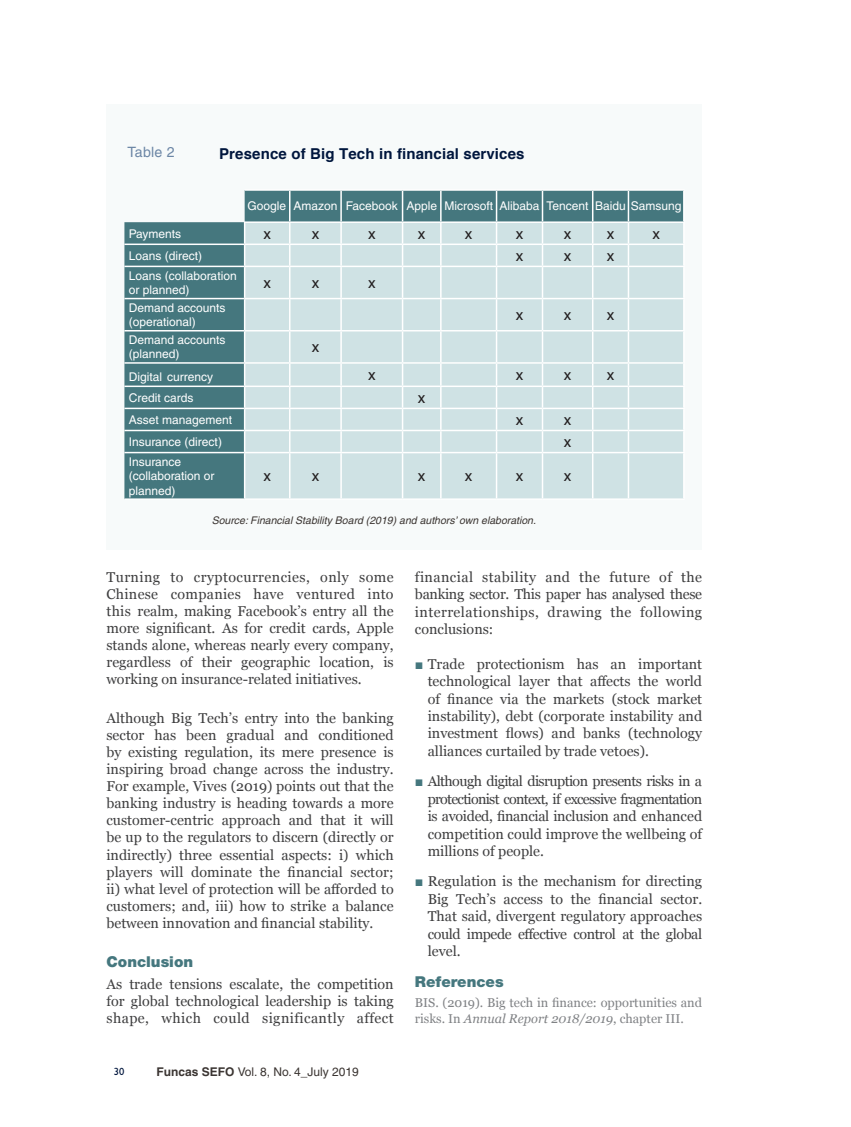
<style>
.page{position:relative;width:851px;height:1127px;background:#fff}
.page>*{position:absolute;margin:0;border:0;box-sizing:border-box;transform-origin:0 0}
._13_-_Titulo__Table{font:700 15px "Helvetica";letter-spacing:.01em;color:#00163d}
.t1{font:15px "Helvetica";color:#231f20}
._05_-_Epigrafe{font:900 15px "Helvetica Neue";color:#45777e}
._04_-_Texto_general{font:14.25px/17.1px "Georgia";color:#3e3e3f;text-align:justify}
._12_-_Palabra__Table{font:14.25px "Helvetica";letter-spacing:.01em;color:#6c86a5}
._19_-_References{font:12.75px/15.6px "Georgia";color:#808285}
.t2{font:12px/14.4px "Helvetica";color:#fff}
.t3{font:12px "Helvetica";color:#3b3532}
._16_-_Source__Tabla{font:italic 10.5px "Helvetica";color:#3b3532}
.t4{font:500 10.5px "Gill Sans MT Std";color:#00163d}
.s1{font-family:"Helvetica CE";font-weight:700}
.s2{font-family:"Arial";color:#45777e}
.s3{font-style:italic}
</style>
<div class="page">
<div style="left:106px;top:104px;width:596px;height:446px;background:#f7fafa"></div>
<hr style="left:244px;top:189px;width:46px;height:2px;background:#fff">
<hr style="left:290px;top:189px;width:51px;height:2px;background:#fff">
<hr style="left:341px;top:189px;width:61px;height:2px;background:#fff">
<hr style="left:402px;top:189px;width:39px;height:2px;background:#fff">
<hr style="left:441px;top:189px;width:55px;height:2px;background:#fff">
<hr style="left:496px;top:189px;width:46px;height:2px;background:#fff">
<hr style="left:542px;top:189px;width:50px;height:2px;background:#fff">
<hr style="left:592px;top:189px;width:36px;height:2px;background:#fff">
<hr style="left:628px;top:189px;width:56px;height:2px;background:#fff">
<hr style="left:124px;top:498px;width:120px;height:2px;background:#fff">
<hr style="left:244px;top:498px;width:46px;height:2px;background:#fff">
<hr style="left:290px;top:498px;width:51px;height:2px;background:#fff">
<hr style="left:341px;top:498px;width:61px;height:2px;background:#fff">
<hr style="left:402px;top:498px;width:39px;height:2px;background:#fff">
<hr style="left:441px;top:498px;width:55px;height:2px;background:#fff">
<hr style="left:496px;top:498px;width:46px;height:2px;background:#fff">
<hr style="left:542px;top:498px;width:50px;height:2px;background:#fff">
<hr style="left:592px;top:498px;width:36px;height:2px;background:#fff">
<hr style="left:628px;top:498px;width:56px;height:2px;background:#fff">
<svg style="left:124px;top:190px;width:560px;height:309px;background:#afc8cc"></svg>
<hr style="left:289px;top:453px;width:1px;height:45px;background:#fff">
<hr style="left:340px;top:453px;width:2px;height:45px;background:#fff">
<hr style="left:402px;top:453px;width:1px;height:45px;background:#fff">
<hr style="left:440px;top:453px;width:1px;height:45px;background:#fff">
<hr style="left:495px;top:453px;width:2px;height:45px;background:#fff">
<hr style="left:541px;top:453px;width:2px;height:45px;background:#fff">
<hr style="left:592px;top:453px;width:1px;height:45px;background:#fff">
<hr style="left:627px;top:453px;width:2px;height:45px;background:#fff">
<hr style="left:683px;top:453px;width:1px;height:45px;background:#fff">
<p class="_12_-_Palabra__Table" style="left:128px;top:144px;width:48px">Table 2</p>
<p class="_13_-_Titulo__Table" style="left:219px;top:144px;width:307px">Presence of Big Tech in financial services</p>
<p class="t2" style="left:247px;top:199px;width:40px">Google</p>
<p class="t2" style="left:293px;top:199px;width:45px">Amazon</p>
<p class="t2" style="left:346px;top:199px;width:54px">Facebook</p>
<p class="t2" style="left:406px;top:199px;width:32px">Apple</p>
<p class="t2" style="left:444px;top:199px;width:50px">Microsoft</p>
<p class="t2" style="left:499px;top:199px;width:42px">Alibaba</p>
<p class="t2" style="left:546px;top:199px;width:43px">Tencent</p>
<p class="t2" style="left:595px;top:199px;width:88px">Baidu Samsung</p>
<p class="t2" style="left:129px;top:226px;width:54px">Payments</p>
<p class="t1" style="left:263px;top:225px;width:9px">x</p>
<p class="t1" style="left:311px;top:225px;width:9px">x</p>
<p class="t1" style="left:368px;top:225px;width:9px">x</p>
<p class="t1" style="left:418px;top:225px;width:9px">x</p>
<p class="t1" style="left:465px;top:225px;width:9px">x</p>
<p class="t1" style="left:515px;top:225px;width:9px">x</p>
<p class="t1" style="left:563px;top:225px;width:9px">x</p>
<p class="t1" style="left:606px;top:225px;width:9px">x</p>
<p class="t1" style="left:652px;top:225px;width:9px">x</p>
<p class="t2" style="left:129px;top:248px;width:75px">Loans (direct)</p>
<p class="t1" style="left:515px;top:247px;width:9px">x</p>
<p class="t1" style="left:563px;top:247px;width:9px">x</p>
<p class="t1" style="left:606px;top:247px;width:9px">x</p>
<p class="t2" style="left:129px;top:268px;width:109px">Loans (collaboration or planned)</p>
<p class="t1" style="left:263px;top:274px;width:9px">x</p>
<p class="t1" style="left:311px;top:274px;width:9px">x</p>
<p class="t1" style="left:368px;top:274px;width:9px">x</p>
<p class="t2" style="left:129px;top:300px;width:98px">Demand accounts (operational)</p>
<p class="t1" style="left:515px;top:306px;width:9px">x</p>
<p class="t1" style="left:563px;top:306px;width:9px">x</p>
<p class="t1" style="left:606px;top:306px;width:9px">x</p>
<p class="t2" style="left:129px;top:332px;width:98px">Demand accounts (planned)</p>
<p class="t1" style="left:311px;top:338px;width:9px">x</p>
<p class="t2" style="left:129px;top:370px;width:86px">Digital currency</p>
<p class="t1" style="left:368px;top:366px;width:9px">x</p>
<p class="t1" style="left:515px;top:366px;width:9px">x</p>
<p class="t1" style="left:563px;top:366px;width:9px">x</p>
<p class="t1" style="left:606px;top:366px;width:9px">x</p>
<p class="t2" style="left:129px;top:390px;width:66px">Credit cards</p>
<p class="t1" style="left:418px;top:389px;width:9px">x</p>
<p class="t2" style="left:129px;top:412px;width:105px">Asset management</p>
<p class="t1" style="left:515px;top:411px;width:9px">x</p>
<p class="t1" style="left:563px;top:411px;width:9px">x</p>
<p class="t2" style="left:129px;top:434px;width:95px">Insurance (direct)</p>
<p class="t1" style="left:563px;top:433px;width:9px">x</p>
<p class="t2" style="left:129px;top:454px;width:87px">Insurance (collaboration or planned)</p>
<p class="t1" style="left:263px;top:467px;width:9px">x</p>
<p class="t1" style="left:311px;top:467px;width:9px">x</p>
<p class="t1" style="left:418px;top:467px;width:9px">x</p>
<p class="t1" style="left:465px;top:467px;width:9px">x</p>
<p class="t1" style="left:515px;top:467px;width:9px">x</p>
<p class="t1" style="left:563px;top:467px;width:9px">x</p>
<p class="_16_-_Source__Tabla" style="left:212px;top:514px;width:326px">Source: Financial Stability Board (2019) and authors’ own elaboration.</p>
<p class="_04_-_Texto_general" style="left:106px;top:568px;width:289px">Turning to cryptocurrencies, only some Chinese companies have ventured into this realm, making Facebook’s entry all the more significant. As for credit cards, Apple stands alone, whereas nearly every company, regardless of their geographic location, is working on insurance-related initiatives.</p>
<p class="_04_-_Texto_general" style="left:106px;top:709px;width:289px">Although Big Tech’s entry into the banking sector has been gradual and conditioned by existing regulation, its mere presence is inspiring broad change across the industry.<br>For example, Vives (2019) points out that the banking industry is heading towards a more customer-centric approach and that it will be up to the regulators to discern (directly or indirectly) three essential aspects: i) which players will dominate the financial sector; ii) what level of protection will be afforded to customers; and, iii) how to strike a balance between innovation and financial stability.</p>
<p class="_05_-_Epigrafe" style="left:106px;top:953px;width:88px">Conclusion</p>
<p class="_04_-_Texto_general" style="left:106px;top:975px;width:289px">As trade tensions escalate, the competition for global technological leadership is taking shape, which could significantly affect</p>
<p class="t4" style="left:114px;top:1065px;width:12px">30</p>
<p class="t3" style="left:156px;top:1064px;width:204px"><span class="s1">Funcas SEFO</span> Vol. 8, No. 4_July 2019</p>
<p class="_04_-_Texto_general" style="left:415px;top:568px;width:288px">financial stability and the future of the banking sector. This paper has analysed these interrelationships, drawing the following conclusions:</p>
<p class="_04_-_Texto_general" style="left:427px;top:655px;width:276px;text-indent:-13px"><span class="s2">■</span> Trade protectionism has an important technological layer that affects the world of finance via the markets (stock market instability), debt (corporate instability and investment flows) and banks (technology alliances curtailed by trade vetoes).</p>
<p class="_04_-_Texto_general" style="left:427px;top:773px;width:276px;text-indent:-13px"><span class="s2">■</span> Although digital disruption presents risks in a protectionist context, if excessive fragmentation is avoided, financial inclusion and enhanced competition could improve the wellbeing of millions of people.</p>
<p class="_04_-_Texto_general" style="left:427px;top:873px;width:276px;text-indent:-13px"><span class="s2">■</span> Regulation is the mechanism for directing Big Tech’s access to the financial sector.<br>That said, divergent regulatory approaches could impede effective control at the global level.</p>
<p class="_05_-_Epigrafe" style="left:415px;top:973px;width:90px">References</p>
<p class="_19_-_References" style="left:415px;top:995px;width:289px">BIS. (2019). Big tech in finance: opportunities and risks. In <span class="s3">Annual Report 2018/2019</span>, chapter III.</p>
</div>
